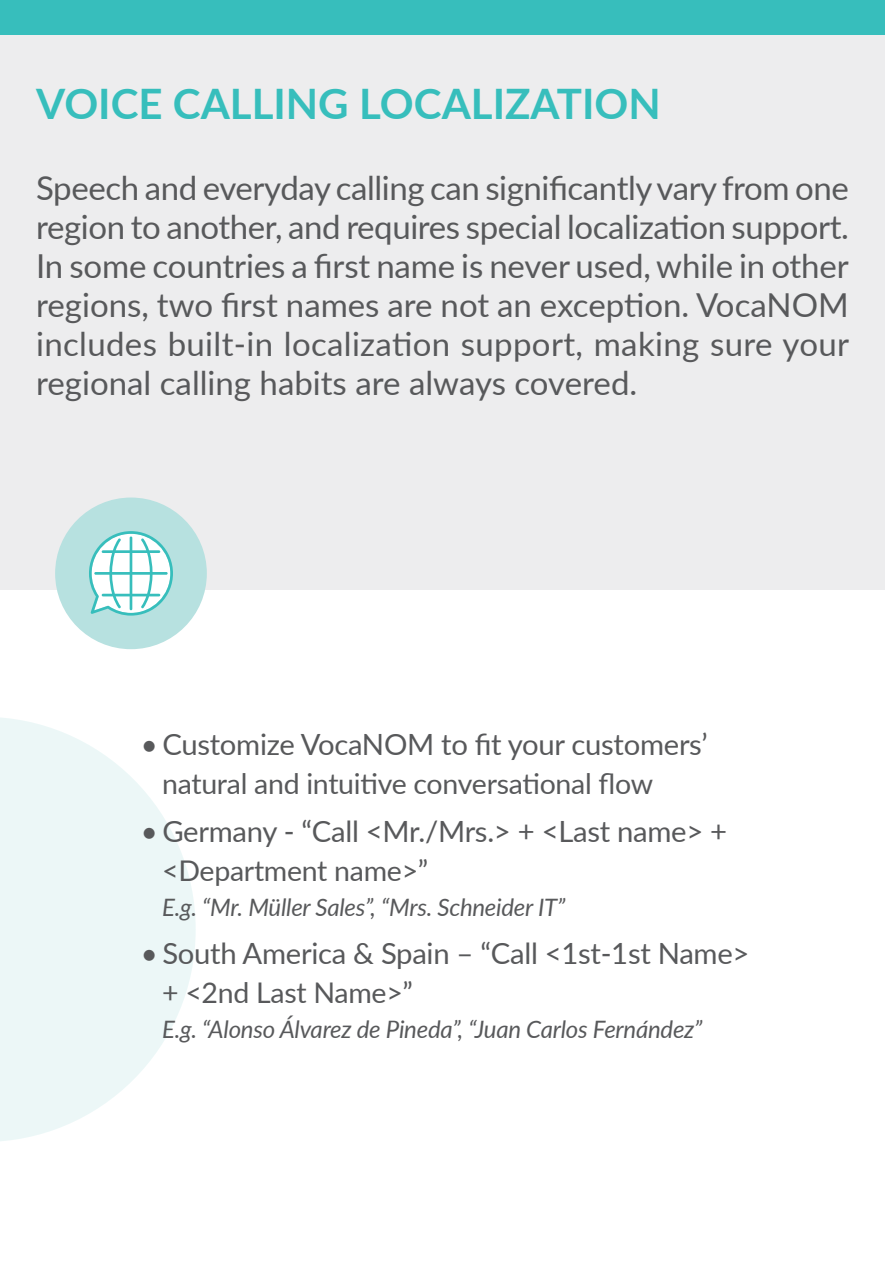
<style>
.page{position:relative;width:885px;height:1276px;background:#fff}
.page>*{position:absolute;margin:0;border:0;box-sizing:border-box;transform-origin:0 0}
.t1{font:700 42px "Lato";color:#37bebc}
.t2{font:33px/39px "Lato";color:#58595b;text-align:justify}
.t3{font:29.4px "Lato";letter-spacing:-.01em;color:#58595b}
.t4{font:28.5px "Lato";letter-spacing:-.01em;color:#58595b}
.t5{font:italic 24px "Lato";letter-spacing:-.01em;color:#58595b}
</style>
<div class="page">
<div style="left:0;top:0;width:884px;height:589px;background:#ededee"></div>
<div style="left:0;top:0;width:884px;height:34px;background:#37bebc"></div>
<svg style="left:0;top:718px;width:196px;height:423px;fill:#ecf7f7"></svg>
<div style="left:55px;top:497px;width:152px;height:152px;background:#b7e1e0;border-radius:50%"></div>
<svg style="left:89px;top:531px;width:84px;height:84px"></svg>
<p class="t1" style="left:36px;top:73px;width:626px">VOICE CALLING LOCALIZATION</p>
<p class="t2" style="left:36px;top:167px;width:814px">Speech and everyday calling can significantly vary from one region to another, and requires special localization support.<br>In some countries a first name is never used, while in other regions, two first names are not an exception. VocaNOM includes built-in localization support, making sure your regional calling habits are always covered.</p>
<p class="t3" style="left:141px;top:723px;width:568px">• Customize VocaNOM to fit your customers’</p>
<p class="t4" style="left:162px;top:763px;width:492px">natural and intuitive conversational flow</p>
<p class="t3" style="left:141px;top:810px;width:588px">• Germany - “Call &lt;Mr./Mrs.&gt; + &lt;Last name&gt; +</p>
<p class="t4" style="left:162px;top:850px;width:268px">&lt;Department name&gt;”</p>
<p class="t5" style="left:162px;top:890px;width:405px">E.g. “Mr. Müller Sales”, “Mrs. Schneider IT”</p>
<p class="t3" style="left:141px;top:932px;width:610px">• South America &amp; Spain – “Call &lt;1st-1st Name&gt;</p>
<p class="t4" style="left:162px;top:972px;width:252px">+ &lt;2nd Last Name&gt;”</p>
<p class="t5" style="left:162px;top:1012px;width:542px">E.g. “Alonso Álvarez de Pineda”, “Juan Carlos Fernández”</p>
</div>
